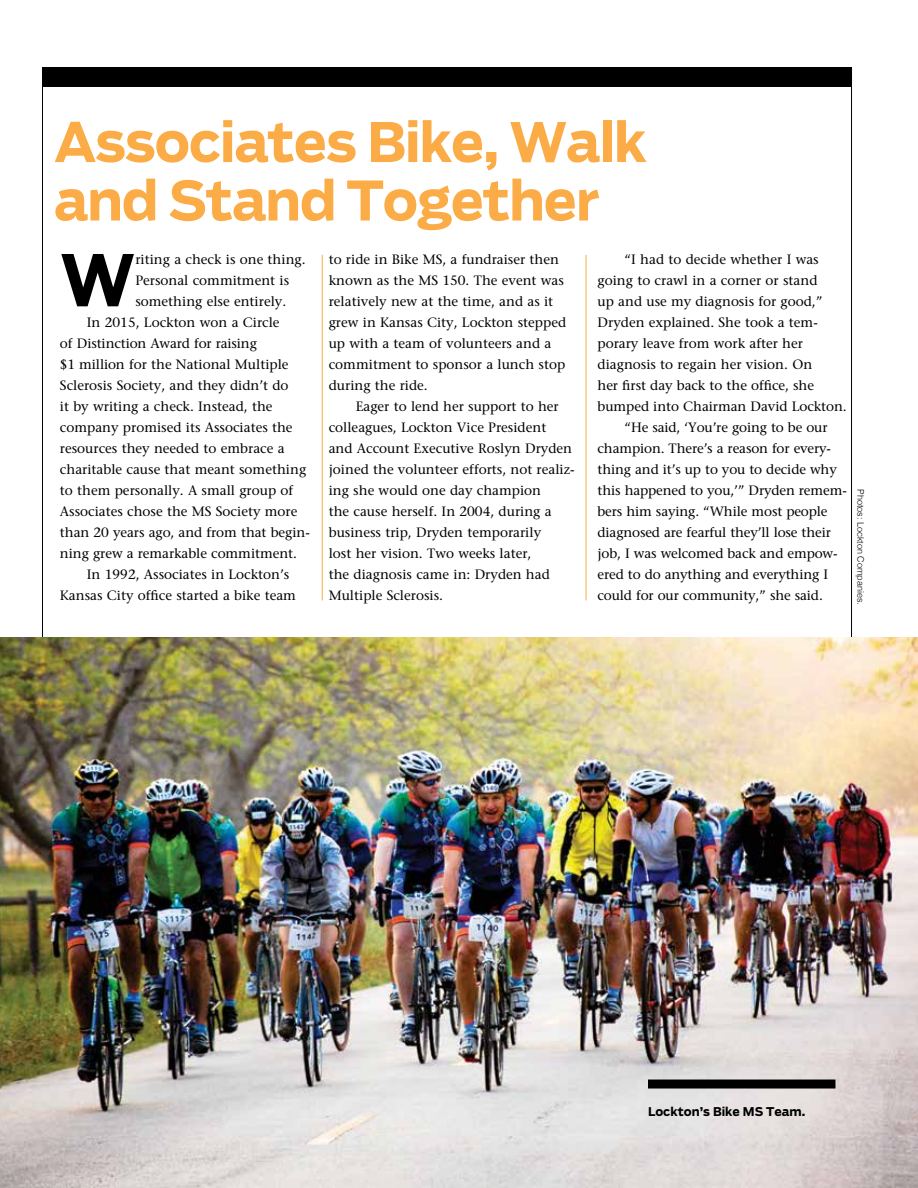
<style>
.page{position:relative;width:918px;height:1188px;background:#fff}
.page>*{position:absolute;margin:0;border:0;box-sizing:border-box;transform-origin:0 0}
.t1{font:70.2px "Boomer Bold TF";color:#000}
.t2{font:54px/58.5px "Boomer Bold TF";letter-spacing:-.025em;color:#fbac47}
.t3{font:13.5px/21px "Stone Serif";color:#000}
.t4{font:12px "Boomer Bold TF";color:#000}
.t5{font:300 9px "Helvetica";color:#000}
</style>
<div class="page">
<div style="left:42px;top:67px;width:810px;height:20px;background:#000"></div>
<img style="left:0;top:637px;width:918px;height:551px">
<div style="left:648px;top:1080px;width:188px;height:9px;background:#000"></div>
<hr style="left:586px;top:255px;width:1px;height:345px;background:#fbac47">
<hr style="left:322px;top:255px;width:1px;height:345px;background:#fbac47">
<h2 class="t2" style="left:54px;top:113px;width:594px">Associates Bike, Walk and Stand Together</h2>
<h1 class="t1" style="left:60px;top:239px;width:77px">W</h1>
<p class="t3" style="left:135px;top:249px;width:172px">riting a check is one thing.</p>
<p class="t3" style="left:329px;top:249px;width:239px">to ride in Bike MS, a fundraiser then known as the MS 150. The event was relatively new at the time, and as it grew in Kansas City, Lockton stepped up with a team of volunteers and a commitment to sponsor a lunch stop during the ride.</p>
<p class="t3" style="left:329px;top:396px;width:247px;text-indent:27px">Eager to lend her support to her colleagues, Lockton Vice President<br>and Account Executive Roslyn Dryden joined the volunteer efforts, not realiz&shy;ing she would one day champion<br>the cause herself. In 2004, during a business trip, Dryden temporarily<br>lost her vision. Two weeks later,<br>the diagnosis came in: Dryden had Multiple Sclerosis.</p>
<p class="t3" style="left:625px;top:249px;width:196px">“I had to decide whether I was</p>
<p class="t3" style="left:598px;top:270px;width:221px">going to crawl in a corner or stand</p>
<p class="t3" style="left:598px;top:291px;width:227px">up and use my diagnosis for good,”</p>
<p class="t3" style="left:598px;top:312px;width:222px">Dryden explained. She took a tem-</p>
<p class="t3" style="left:598px;top:333px;width:207px">porary leave from work after her</p>
<p class="t3" style="left:598px;top:354px;width:216px">diagnosis to regain her vision. On</p>
<p class="t3" style="left:598px;top:375px;width:218px">her first day back to the office, she</p>
<p class="t3" style="left:598px;top:396px;width:251px">bumped into Chairman David Lockton.</p>
<p class="t3" style="left:625px;top:417px;width:204px">“He said, ‘You’re going to be our</p>
<p class="t3" style="left:598px;top:438px;width:235px">champion. There’s a reason for every-</p>
<p class="t3" style="left:598px;top:459px;width:241px">thing and it’s up to you to decide why</p>
<p class="t3" style="left:598px;top:480px;width:251px">this happened to you,’” Dryden remem-</p>
<p class="t3" style="left:598px;top:501px;width:232px">bers him saying. “While most people</p>
<p class="t3" style="left:598px;top:522px;width:235px">diagnosed are fearful they’ll lose their</p>
<p class="t3" style="left:598px;top:543px;width:242px">job, I was welcomed back and empow-</p>
<p class="t3" style="left:598px;top:564px;width:232px">ered to do anything and everything I</p>
<p class="t3" style="left:598px;top:585px;width:227px">could for our community,” she said.</p>
<p class="t3" style="left:135px;top:270px;width:155px">Personal commitment is</p>
<p class="t3" style="left:135px;top:291px;width:152px">something else entirely.</p>
<p class="t3" style="left:87px;top:312px;width:194px">In 2015, Lockton won a Circle</p>
<p class="t3" style="left:60px;top:333px;width:199px">of Distinction Award for raising</p>
<p class="t3" style="left:60px;top:354px;width:230px">$1 million for the National Multiple</p>
<p class="t3" style="left:60px;top:375px;width:230px">Sclerosis Society, and they didn’t do</p>
<p class="t3" style="left:60px;top:396px;width:214px">it by writing a check. Instead, the</p>
<p class="t3" style="left:60px;top:417px;width:234px">company promised its Associates the</p>
<p class="t3" style="left:60px;top:438px;width:226px">resources they needed to embrace a</p>
<p class="t3" style="left:60px;top:459px;width:248px">charitable cause that meant something</p>
<p class="t3" style="left:60px;top:480px;width:235px">to them personally. A small group of</p>
<p class="t3" style="left:60px;top:501px;width:239px">Associates chose the MS Society more</p>
<p class="t3" style="left:60px;top:522px;width:251px">than 20 years ago, and from that begin-</p>
<p class="t3" style="left:60px;top:543px;width:239px">ning grew a remarkable commitment.</p>
<p class="t3" style="left:87px;top:564px;width:204px">In 1992, Associates in Lockton’s</p>
<p class="t3" style="left:60px;top:585px;width:238px">Kansas City office started a bike team</p>
<p class="t5" style="left:868px;top:489px;width:117px;rotate:90deg">Photos: Lockton Companies.</p>
<p class="t4" style="left:648px;top:1104px;width:159px">Lockton’s Bike MS Team.</p>
</div>
